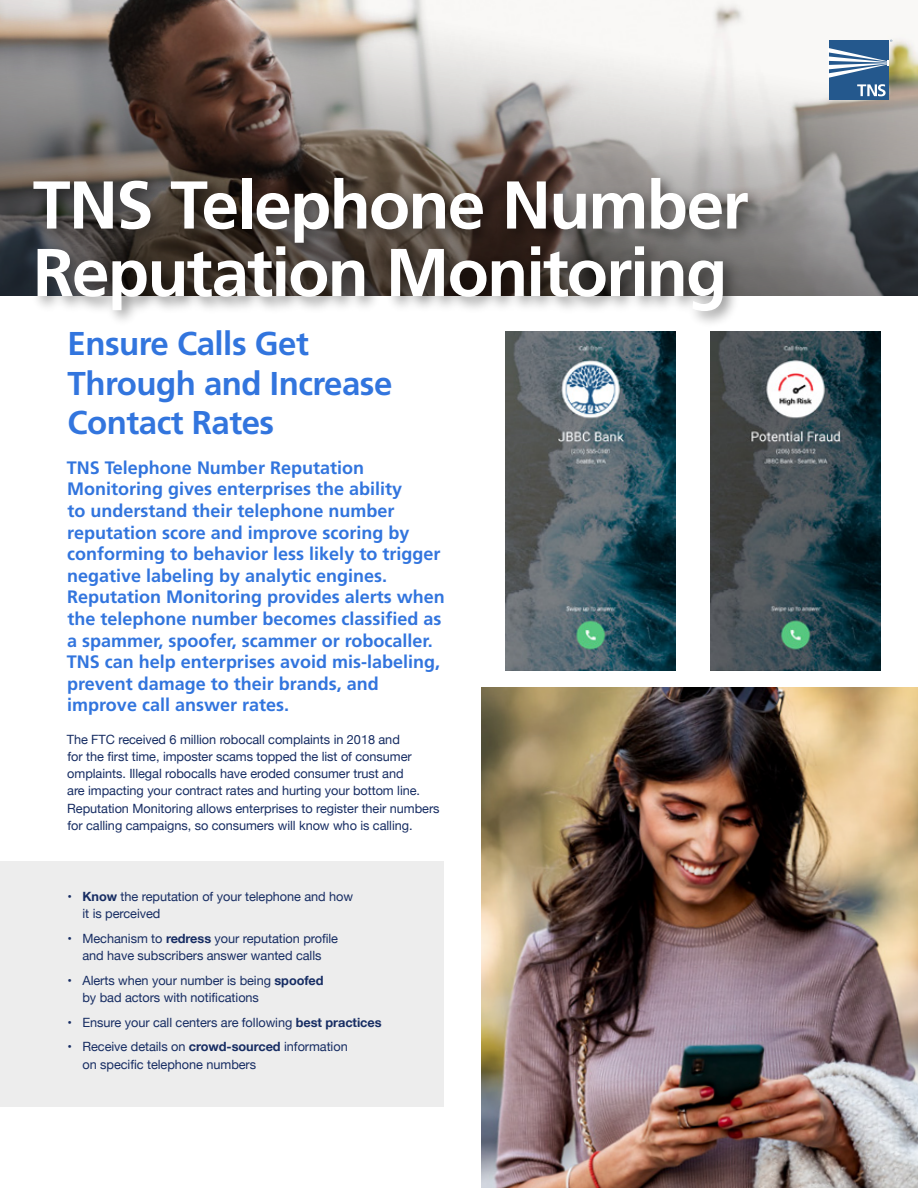
<style>
.page{position:relative;width:918px;height:1188px;background:#fff}
.page>*{position:absolute;margin:0;border:0;box-sizing:border-box;transform-origin:0 0}
.t1{font:700 67.5px/67.5px "Frutiger LT Std";letter-spacing:-.025em;color:#fff}
.t2{font:700 33px/39px "Frutiger LT Std";letter-spacing:-.015em;color:#3275de}
.t3{font:700 18px/21.6px "Frutiger LT Std";color:#3275de}
.t4{font:12.75px/17.2px "Helvetica Neue";letter-spacing:-.005em;color:#172d63}
.s1{font-weight:700}
</style>
<div class="page">
<div style="left:0;top:861px;width:444px;height:245px;background:#ededed"></div>
<img style="left:481px;top:688px;width:437px;height:500px">
<svg style="left:0;top:0;width:918px;height:296px"></svg>
<div style="left:829px;top:40px;width:60px;height:60px;background:#24588d"></div>
<svg style="left:857px;top:84px;width:29px;height:12px"></svg>
<svg style="left:829px;top:48px;width:60px;height:30px"></svg>
<img style="left:22px;top:160px;width:816px;height:182px">
<img style="left:711px;top:331px;width:169px;height:340px">
<img style="left:506px;top:331px;width:170px;height:340px">
<h1 class="t1" style="left:33px;top:172px;width:717px">TNS Telephone Number<br>Reputation Monitoring</h1>
<h2 class="t2" style="left:67px;top:325px;width:326px">Ensure Calls Get<br>Through and Increase<br>Contact Rates</h2>
<p class="t3" style="left:67px;top:457px;width:379px">TNS Telephone Number Reputation Monitoring gives enterprises the ability<br>to understand their telephone number reputation score and improve scoring by conforming to behavior less likely to trigger negative labeling by analytic engines.<br>Reputation Monitoring provides alerts when the telephone number becomes classified as a spammer, spoofer, scammer or robocaller.<br>TNS can help enterprises avoid mis-labeling, prevent damage to their brands, and improve call answer rates.</p>
<p class="t4" style="left:67px;top:731px;width:374px">The FTC received 6 million robocall complaints in 2018 and<br>for the first time, imposter scams topped the list of consumer omplaints. Illegal robocalls have eroded consumer trust and<br>are impacting your contract rates and hurting your bottom line.<br>Reputation Monitoring allows enterprises to register their numbers for calling campaigns, so consumers will know who is calling.</p>
<p class="t4" style="left:82px;top:888px;width:272px;text-indent:-15px">• <span class="s1">Know</span> the reputation of your telephone and how it is perceived</p>
<p class="t4" style="left:68px;top:930px;width:272px;text-align:center">• Mechanism to <span class="s1">redress</span> your reputation profile and have subscribers answer wanted calls</p>
<p class="t4" style="left:82px;top:972px;width:243px;text-indent:-15px">• Alerts when your number is being <span class="s1">spoofed </span>by bad actors with notifications</p>
<p class="t4" style="left:68px;top:1014px;width:316px">• Ensure your call centers are following <span class="s1">best practices</span></p>
<p class="t4" style="left:82px;top:1039px;width:267px;text-indent:-15px">• Receive details on <span class="s1">crowd-sourced</span> information on specific telephone numbers</p>
</div>
